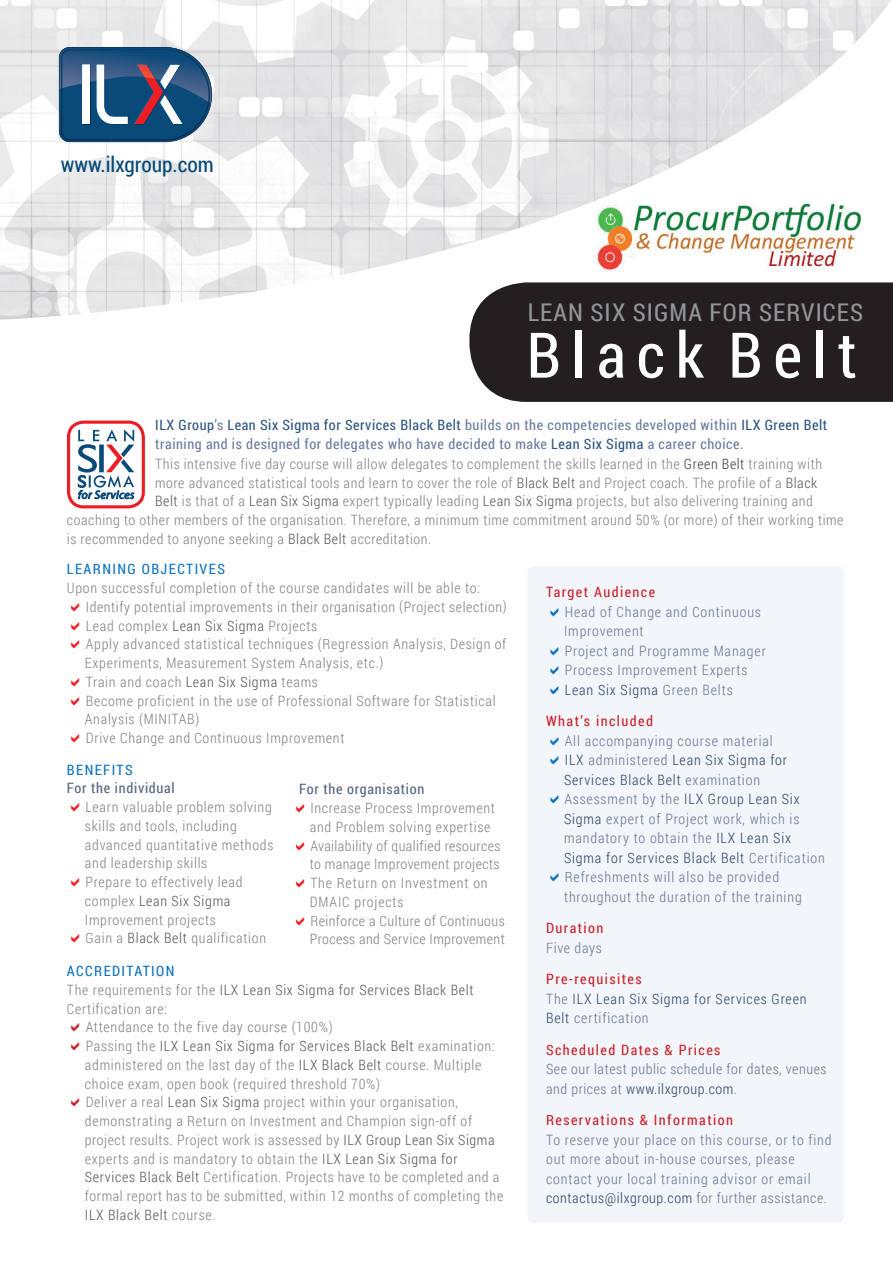
<style>
.page{position:relative;width:893px;height:1263px;background:#fff}
.page>*{position:absolute;margin:0;border:0;box-sizing:border-box;transform-origin:0 0}
.t1{font:63px "Roboto Condensed";letter-spacing:.17em;color:#fff}
.t2{font:24.45px "Roboto Condensed";letter-spacing:.045em;color:#939598}
.t3{font:21.45px "Roboto Condensed";color:#094a79}
.t4{font:300 14.25px/18.8px "Roboto Condensed";letter-spacing:.05em;color:#808285}
.t5{font:300 14.25px/19.5px "Roboto Condensed";letter-spacing:.06em;color:#6c7691}
.t6{font:14.25px/18.8px "Roboto Condensed";letter-spacing:.04em;color:#6d7ca0}
.t7{font:300 14.25px/19.5px "Roboto Condensed";letter-spacing:.06em;color:#2e4566}
.t8{font:300 14.25px/18.8px "Roboto Condensed";letter-spacing:.03em;color:#808285}
.t9{font:14.25px "Roboto Condensed";letter-spacing:.1em;color:#c8242b}
.t10{font:300 14.25px/19.5px "Roboto Condensed";letter-spacing:.04em;color:#6c7691}
.t11{font:14.25px "Roboto Condensed";letter-spacing:.1em;color:#1074bc}
.t12{font:14.25px "Roboto Condensed";letter-spacing:.05em;color:#576481}
.s1{color:#2d5582}
.s2{color:#3e3e3f}
.s3{color:#57585a}
.s4{color:#6c7691}
.s5{color:#2e4566}
</style>
<div class="page">
<div style="left:527px;top:566px;width:317px;height:656px;background:#f2f5fa;border-radius:6px"></div>
<div style="left:469px;top:282px;width:424px;height:120px;background:#231f20"></div>
<div style="left:67px;top:421px;width:78px;height:87px;border:3px solid #ee1d23;border-radius:15px"></div>
<svg style="left:78px;top:429px;width:56px;height:70px"></svg>
<img style="left:0;top:0;width:892px;height:320px">
<svg style="left:59px;top:47px;width:154px;height:95px"></svg>
<p class="t3" style="left:61px;top:150px;width:155px">www.ilxgroup.com</p>
<p class="t2" style="left:528px;top:295px;width:337px">LEAN SIX SIGMA FOR SERVICES</p>
<p class="t1" style="left:526px;top:311px;width:332px">Black Belt</p>
<p class="t6" style="left:155px;top:415px;width:673px"><span class="s1">ILX Group</span>’s <span class="s1">Lean Six Sigma for Services Black Belt</span> builds on the competencies developed within <span class="s1">ILX Green Belt </span>training and is designed for delegates who have decided to make <span class="s1">Lean Six Sigma</span> a career choice.</p>
<p class="t4" style="left:155px;top:454px;width:668px">This intensive five day course will allow delegates to complement the skills learned in the <span class="s2">Green Belt</span> training with</p>
<p class="t4" style="left:155px;top:473px;width:664px">more advanced statistical tools and learn to cover the role of <span class="s3">Black Belt</span> and Project coach. The profile of a <span class="s3">Black</span></p>
<p class="t4" style="left:155px;top:491px;width:659px"><span class="s3">Belt</span> is that of a <span class="s3">Lean Six Sigma</span> expert typically leading <span class="s3">Lean Six Sigma</span> projects, but also delivering training and</p>
<p class="t4" style="left:67px;top:510px;width:778px">coaching to other members of the organisation. Therefore, a minimum time commitment around 50% (or more) of their working time</p>
<p class="t4" style="left:67px;top:529px;width:366px">is recommended to anyone seeking a <span class="s3">Black Belt</span> accreditation.</p>
<p class="t11" style="left:67px;top:559px;width:159px">LEARNING OBJECTIVES</p>
<p class="t4" style="left:67px;top:578px;width:414px">Upon successful completion of the course candidates will be able to:</p>
<p class="t4" style="left:86px;top:597px;width:422px">Identify potential improvements in their organisation (Project selection)</p>
<p class="t4" style="left:86px;top:616px;width:233px">Lead complex <span class="s3">Lean Six Sigma</span> Projects</p>
<p class="t4" style="left:85px;top:634px;width:423px">Apply advanced statistical techniques (Regression Analysis, Design of<br>Experiments, Measurement System Analysis, etc.)</p>
<p class="t4" style="left:86px;top:672px;width:234px">Train and coach <span class="s3">Lean Six Sigma</span> teams</p>
<p class="t4" style="left:85px;top:691px;width:412px">Become proficient in the use of Professional Software for Statistical<br>Analysis (MINITAB)</p>
<p class="t4" style="left:86px;top:728px;width:260px">Drive Change and Continuous Improvement</p>
<p class="t9" style="left:546px;top:582px;width:111px">Target Audience</p>
<p class="t5" style="left:564px;top:601px;width:198px">Head of Change and Continuous<br>Improvement</p>
<p class="t5" style="left:565px;top:640px;width:203px">Project and Programme Manager</p>
<p class="t5" style="left:565px;top:660px;width:184px">Process Improvement Experts</p>
<p class="t7" style="left:565px;top:679px;width:169px">Lean Six Sigma <span class="s4">Green Belts</span></p>
<p class="t9" style="left:546px;top:711px;width:108px">What’s included</p>
<p class="t5" style="left:565px;top:730px;width:209px">All accompanying course material</p>
<p class="t7" style="left:564px;top:750px;width:224px">ILX <span class="s4">administered</span> Lean Six Sigma for<br>Services Black Belt <span class="s4">examination</span></p>
<p class="t5" style="left:564px;top:789px;width:262px">Assessment by the <span class="s5">ILX Group Lean Six Sigma</span> expert of Project work, which is mandatory to obtain the <span class="s5">ILX Lean Six Sigma for Services Black Belt</span> Certification</p>
<p class="t5" style="left:564px;top:867px;width:239px">Refreshments will also be provided throughout the duration of the training</p>
<p class="t9" style="left:546px;top:918px;width:59px">Duration</p>
<p class="t5" style="left:546px;top:937px;width:57px">Five days</p>
<p class="t9" style="left:546px;top:969px;width:97px">Pre-requisites</p>
<p class="t7" style="left:546px;top:988px;width:262px"><span class="s4">The</span> ILX Lean Six Sigma for Services Green<br>Belt <span class="s4">certification</span></p>
<p class="t9" style="left:546px;top:1040px;width:176px">Scheduled Dates &amp; Prices</p>
<p class="t10" style="left:546px;top:1059px;width:282px">See our latest public schedule for dates, venues and prices at <span class="s5">www.ilxgroup.com</span>.</p>
<p class="t9" style="left:546px;top:1110px;width:188px">Reservations &amp; Information</p>
<p class="t5" style="left:546px;top:1129px;width:287px">To reserve your place on this course, or to find</p>
<p class="t5" style="left:546px;top:1149px;width:282px">out more about in-house courses, please contact your local training advisor or email <span class="s5">contactus@ilxgroup.com</span> for further assistance.</p>
<p class="t11" style="left:67px;top:760px;width:67px">BENEFITS</p>
<p class="t12" style="left:67px;top:778px;width:109px">For the individual</p>
<p class="t4" style="left:85px;top:797px;width:190px">Learn valuable problem solving skills and tools, including advanced quantitative methods and leadership skills</p>
<p class="t4" style="left:85px;top:872px;width:159px">Prepare to effectively lead complex <span class="s3">Lean Six Sigma<br></span>Improvement projects</p>
<p class="t4" style="left:86px;top:928px;width:182px">Gain a <span class="s3">Black Belt</span> qualification</p>
<p class="t12" style="left:299px;top:779px;width:126px">For the organisation</p>
<p class="t4" style="left:310px;top:798px;width:187px">Increase Process Improvement and Problem solving expertise</p>
<p class="t8" style="left:310px;top:836px;width:192px">Availability of qualified resources to manage Improvement projects</p>
<p class="t4" style="left:310px;top:873px;width:179px">The Return on Investment on<br>DMAIC projects</p>
<p class="t8" style="left:310px;top:911px;width:197px">Reinforce a Culture of Continuous<br>Process and Service Improvement</p>
<p class="t11" style="left:67px;top:961px;width:109px">ACCREDITATION</p>
<p class="t4" style="left:67px;top:980px;width:408px">The requirements for the <span class="s3">ILX Lean Six Sigma for Services Black Belt<br></span>Certification are:</p>
<p class="t4" style="left:86px;top:1017px;width:248px">Attendance to the five day course (100%)</p>
<p class="t4" style="left:85px;top:1036px;width:411px">Passing the <span class="s3">ILX Lean Six Sigma for Services Black Belt</span> examination: administered on the last day of the <span class="s3">ILX Black Belt</span> course. Multiple choice exam, open book (required threshold 70%)</p>
<p class="t4" style="left:85px;top:1092px;width:420px">Deliver a real <span class="s3">Lean Six Sigma</span> project within your organisation, demonstrating a Return on Investment and Champion sign-off of project results. Project work is assessed by <span class="s3">ILX Group Lean Six Sigma </span>experts and is mandatory to obtain the <span class="s3">ILX Lean Six Sigma for Services Black Belt</span> Certification. Projects have to be completed and a formal report has to be submitted, within 12 months of completing the <span class="s3">ILX Black Belt</span> course.</p>
</div>
